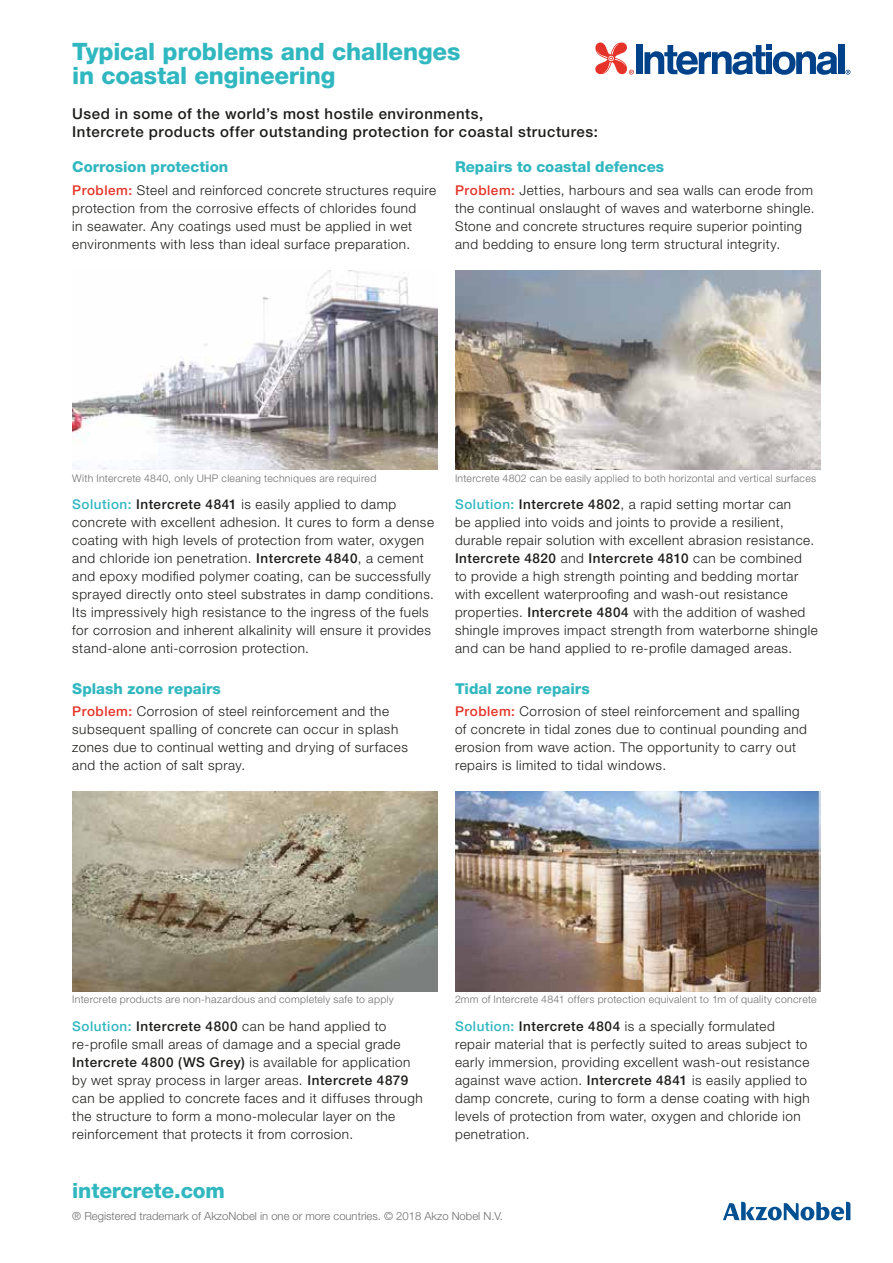
<style>
.page{position:relative;width:893px;height:1263px;background:#fff}
.page>*{position:absolute;margin:0;border:0;box-sizing:border-box;transform-origin:0 0}
.t1{font:800 24px/24px "Helvetica Neue LT Std";letter-spacing:-.01em;color:#30b7c0}
.t2{font:800 21px "Helvetica Neue LT Std";letter-spacing:-.01em;color:#30b7c0}
.t3{font:500 15px/18px "Helvetica Neue LT Std";letter-spacing:.035em;color:#1d1d1b}
.t4{font:800 15px "Helvetica Neue LT Std";color:#30b7c0}
.t5{font:300 13.5px/18px "Helvetica Neue LT Std";letter-spacing:.04em;color:#1d1d1b}
.t6{font:300 11.25px "Helvetica Neue LT Std";color:#706f6f}
.t7{font:300 10.5px "Helvetica Neue LT Std";letter-spacing:.03em;color:#706f6f}
.s1{font-weight:500;color:#e63329}
.s2{font-weight:500;color:#30b7c0}
.s3{font-weight:500}
</style>
<div class="page">
<img style="left:72px;top:270px;width:366px;height:200px">
<img style="left:455px;top:270px;width:366px;height:200px">
<div style="left:838px;top:45px;width:6px;height:29px;background:#004289"></div>
<div style="left:636px;top:45px;width:7px;height:29px;background:#004289"></div>
<svg style="left:644px;top:44px;width:193px;height:31px"></svg>
<svg style="left:595px;top:43px;width:39px;height:32px"></svg>
<svg style="left:845px;top:70px;width:5px;height:5px"></svg>
<img style="left:72px;top:792px;width:366px;height:199px">
<img style="left:455px;top:792px;width:366px;height:199px">
<svg style="left:723px;top:1202px;width:127px;height:18px"></svg>
<h1 class="t1" style="left:72px;top:39px;width:390px">Typical problems and challenges in coastal engineering</h1>
<p class="t3" style="left:72px;top:104px;width:527px">Used in some of the world’s most hostile environments,<br>Intercrete products offer outstanding protection for coastal structures:</p>
<p class="t4" style="left:72px;top:158px;width:157px">Corrosion protection</p>
<p class="t5" style="left:72px;top:180px;width:365px"><span class="s1">Problem:</span> Steel and reinforced concrete structures require protection from the corrosive effects of chlorides found<br>in seawater. Any coatings used must be applied in wet environments with less than ideal surface preparation.</p>
<p class="t4" style="left:455px;top:158px;width:211px">Repairs to coastal defences</p>
<p class="t5" style="left:455px;top:180px;width:361px"><span class="s1">Problem:</span> Jetties, harbours and sea walls can erode from the continual onslaught of waves and waterborne shingle.<br>Stone and concrete structures require superior pointing and bedding to ensure long term structural integrity.</p>
<p class="t7" style="left:72px;top:471px;width:306px">With Intercrete 4840, only UHP cleaning techniques are required</p>
<p class="t7" style="left:455px;top:471px;width:363px">Intercrete 4802 can be easily applied to both horizontal and vertical surfaces</p>
<p class="t5" style="left:72px;top:495px;width:363px"><span class="s2">Solution:</span> <span class="s3">Intercrete 4841</span> is easily applied to damp concrete with excellent adhesion. It cures to form a dense coating with high levels of protection from water, oxygen and chloride ion penetration. <span class="s3">Intercrete 4840</span>, a cement and epoxy modified polymer coating, can be successfully sprayed directly onto steel substrates in damp conditions.<br>Its impressively high resistance to the ingress of the fuels for corrosion and inherent alkalinity will ensure it provides stand-alone anti-corrosion protection.</p>
<p class="t4" style="left:72px;top:680px;width:150px">Splash zone repairs</p>
<p class="t5" style="left:72px;top:702px;width:337px"><span class="s1">Problem:</span> Corrosion of steel reinforcement and the subsequent spalling of concrete can occur in splash zones due to continual wetting and drying of surfaces and the action of salt spray.</p>
<p class="t5" style="left:455px;top:495px;width:364px"><span class="s2">Solution:</span> <span class="s3">Intercrete 4802</span>, a rapid setting mortar can<br>be applied into voids and joints to provide a resilient, durable repair solution with excellent abrasion resistance.<br><span class="s3">Intercrete 4820</span> and <span class="s3">Intercrete 4810</span> can be combined<br>to provide a high strength pointing and bedding mortar with excellent waterproofing and wash-out resistance properties. <span class="s3">Intercrete 4804</span> with the addition of washed shingle improves impact strength from waterborne shingle and can be hand applied to re-profile damaged areas.</p>
<p class="t4" style="left:455px;top:680px;width:136px">Tidal zone repairs</p>
<p class="t5" style="left:455px;top:702px;width:353px"><span class="s1">Problem:</span> Corrosion of steel reinforcement and spalling of concrete in tidal zones due to continual pounding and erosion from wave action. The opportunity to carry out repairs is limited to tidal windows.</p>
<p class="t7" style="left:72px;top:993px;width:323px">Intercrete products are non-hazardous and completely safe to apply</p>
<p class="t7" style="left:455px;top:993px;width:363px">2mm of Intercrete 4841 offers protection equivalent to 1m of quality concrete</p>
<p class="t5" style="left:72px;top:1017px;width:352px"><span class="s2">Solution:</span> <span class="s3">Intercrete 4800</span> can be hand applied to re-profile small areas of damage and a special grade <span class="s3">Intercrete 4800 (WS Grey)</span> is available for application by wet spray process in larger areas. <span class="s3">Intercrete 4879 </span>can be applied to concrete faces and it diffuses through the structure to form a mono-molecular layer on the reinforcement that protects it from corrosion.</p>
<p class="t5" style="left:455px;top:1017px;width:356px"><span class="s2">Solution:</span> <span class="s3">Intercrete 4804</span> is a specially formulated repair material that is perfectly suited to areas subject to early immersion, providing excellent wash-out resistance against wave action. <span class="s3">Intercrete 4841</span> is easily applied to damp concrete, curing to form a dense coating with high levels of protection from water, oxygen and chloride ion penetration.</p>
<h2 class="t2" style="left:72px;top:1178px;width:154px">intercrete.com</h2>
<p class="t6" style="left:72px;top:1209px;width:432px">® Registered trademark of AkzoNobel in one or more countries. © 2018 Akzo Nobel N.V.</p>
</div>
